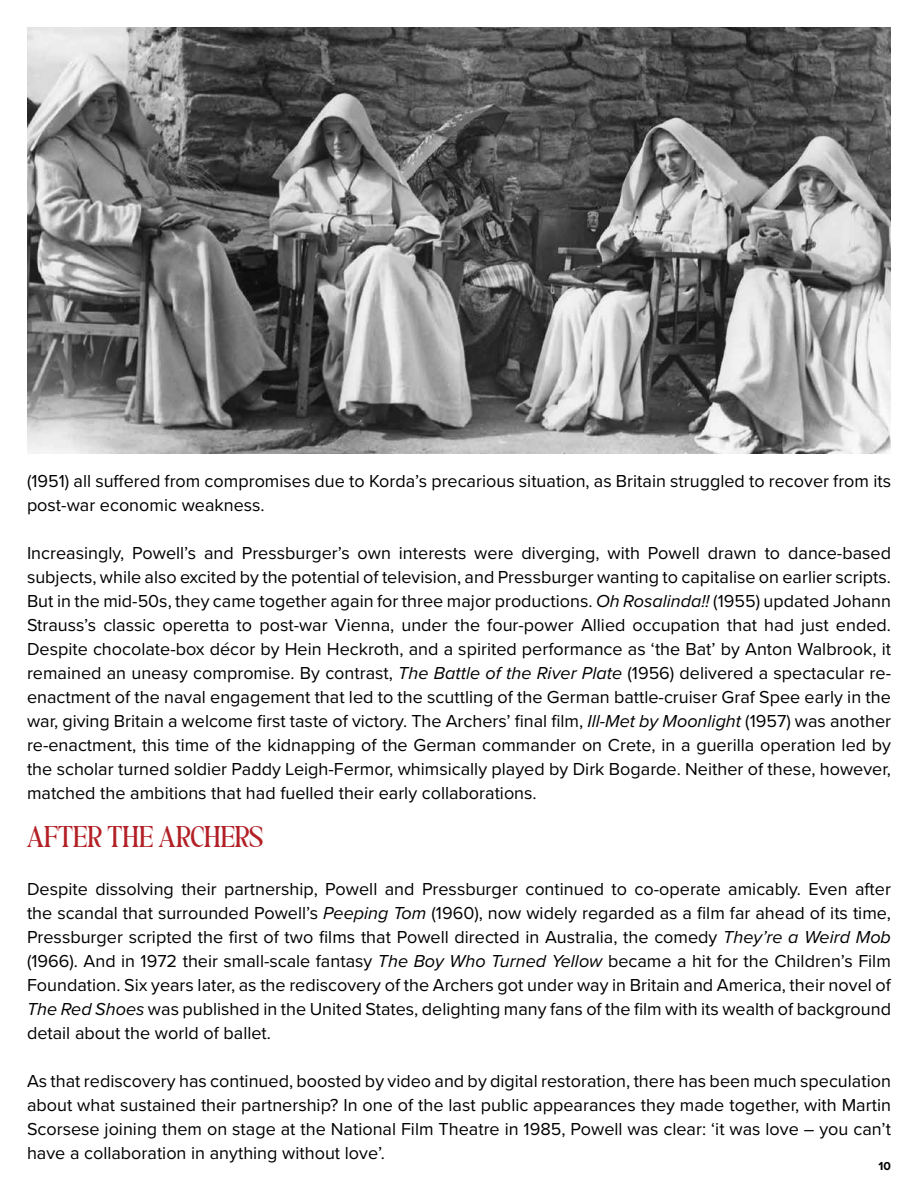
<style>
.page{position:relative;width:918px;height:1188px;background:#fff}
.page>*{position:absolute;margin:0;border:0;box-sizing:border-box;transform-origin:0 0}
.t1{font:27px "Dancing In The Rain";color:#b21f24}
.t2{font:18px/24px "Proxima Nova";color:#000;text-align:justify}
.t3{font:700 12px "Proxima Nova";color:#000}
.s1{font-style:italic}
</style>
<div class="page">
<img style="left:27px;top:27px;width:864px;height:427px">
<p class="t2" style="left:27px;top:468px;width:866px">(1951) all suffered from compromises due to Korda’s precarious situation, as Britain struggled to recover from its post-war economic weakness.</p>
<p class="t2" style="left:27px;top:540px;width:866px">Increasingly, Powell’s and Pressburger’s own interests were diverging, with Powell drawn to dance-based subjects, while also excited by the potential of television, and Pressburger wanting to capitalise on earlier scripts.<br>But in the mid-50s, they came together again for three major productions. <span class="s1">Oh Rosalinda!!</span> (1955) updated Johann Strauss’s classic operetta to post-war Vienna, under the four-power Allied occupation that had just ended.<br>Despite chocolate-box décor by Hein Heckroth, and a spirited performance as ‘the Bat’ by Anton Walbrook, it remained an uneasy compromise. By contrast, <span class="s1">The Battle of the River Plate</span> (1956) delivered a spectacular re&shy;enactment of the naval engagement that led to the scuttling of the German battle-cruiser Graf Spee early in the war, giving Britain a welcome first taste of victory. The Archers’ final film, <span class="s1">Ill-Met by Moonlight</span> (1957) was another re-enactment, this time of the kidnapping of the German commander on Crete, in a guerilla operation led by the scholar turned soldier Paddy Leigh-Fermor, whimsically played by Dirk Bogarde. Neither of these, however, matched the ambitions that had fuelled their early collaborations.</p>
<h1 class="t1" style="left:27px;top:821px;width:238px">AFTER THE ARCHERS</h1>
<p class="t2" style="left:27px;top:876px;width:866px">Despite dissolving their partnership, Powell and Pressburger continued to co-operate amicably. Even after the scandal that surrounded Powell’s <span class="s1">Peeping Tom</span> (1960), now widely regarded as a film far ahead of its time, Pressburger scripted the first of two films that Powell directed in Australia, the comedy <span class="s1">They’re a Weird Mob </span>(1966). And in 1972 their small-scale fantasy <span class="s1">The Boy Who Turned Yellow</span> became a hit for the Children’s Film Foundation. Six years later, as the rediscovery of the Archers got under way in Britain and America, their novel of <span class="s1">The Red Shoes</span> was published in the United States, delighting many fans of the film with its wealth of background detail about the world of ballet.</p>
<p class="t2" style="left:27px;top:1068px;width:866px">As that rediscovery has continued, boosted by video and by digital restoration, there has been much speculation about what sustained their partnership? In one of the last public appearances they made together, with Martin Scorsese joining them on stage at the National Film Theatre in 1985, Powell was clear: ‘it was love – you can’t have a collaboration in anything without love’.</p>
<p class="t3" style="left:879px;top:1159px;width:14px">10</p>
</div>
